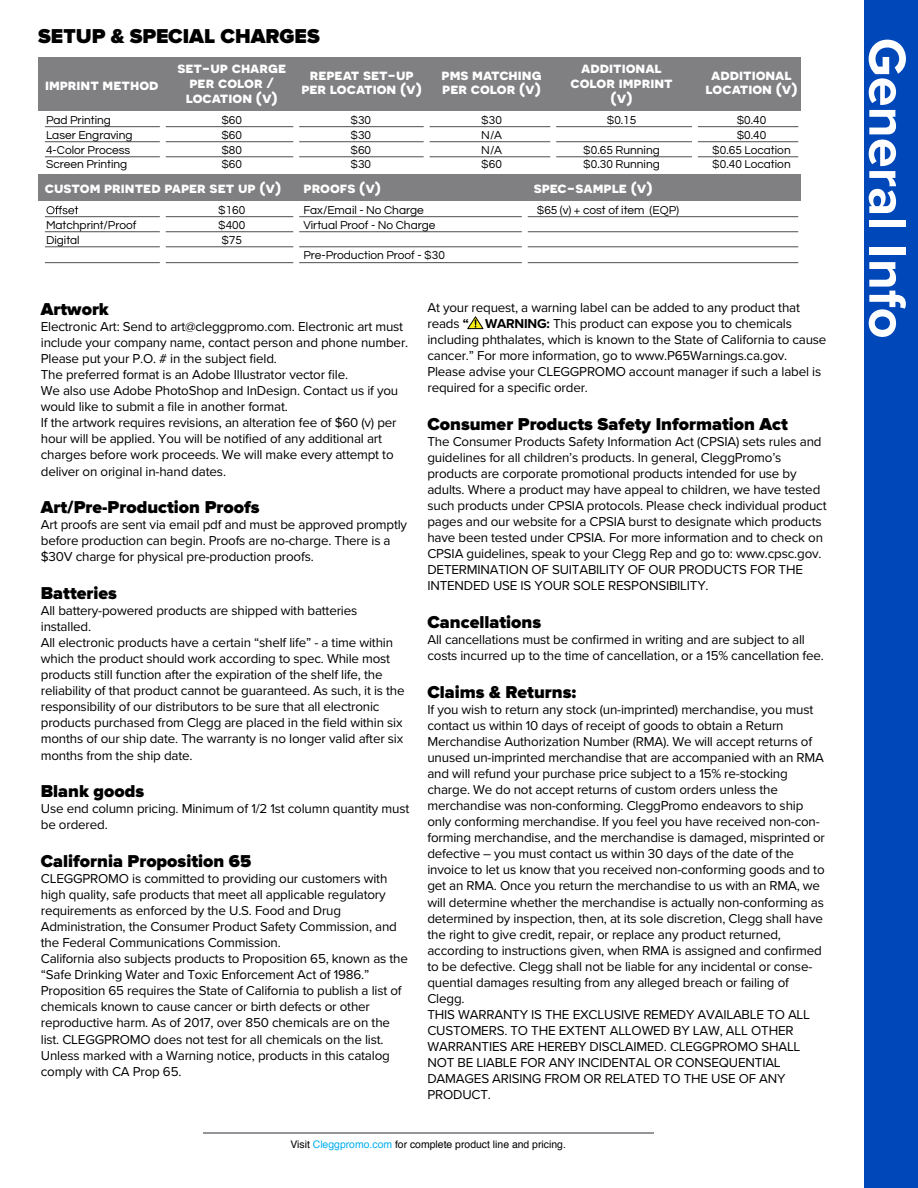
<style>
.page{position:relative;width:918px;height:1188px;background:#fff}
.page>*{position:absolute;margin:0;border:0;box-sizing:border-box;transform-origin:0 0}
.t1{font:700 54px "Proxima Nova";color:#fff}
.t2{font:900 20.85px "Proxima Nova";color:#000}
.t3{font:900 17.85px "Proxima Nova";color:#000}
.t4{font:700 14.85px/14.9px "Novecentosanswide";color:#fff;text-align:center}
.t5{font:13.35px/16px "Proxima Nova";letter-spacing:-.015em;color:#000}
.t6{font:11.85px/14.9px "Questrial";color:#000;text-align:justify}
.t7{font:10.35px "Helvetica";color:#000}
.s1{font-weight:700}
.s2{color:#00aeef}
</style>
<div class="page">
<hr style="left:45px;top:126px;width:753px;height:1px;background:#4e4e50">
<hr style="left:45px;top:216px;width:753px;height:1px;background:#4e4e50">
<hr style="left:45px;top:141px;width:753px;height:1px;background:#4e4e50">
<hr style="left:45px;top:231px;width:753px;height:1px;background:#4e4e50">
<hr style="left:45px;top:246px;width:753px;height:1px;background:#4e4e50">
<hr style="left:45px;top:262px;width:753px;height:1px;background:#4e4e50">
<hr style="left:45px;top:156px;width:753px;height:1px;background:#4e4e50">
<div style="left:38px;top:57px;width:763px;height:54px;background:#808083"></div>
<div style="left:38px;top:174px;width:763px;height:27px;background:#808083"></div>
<svg style="left:47px;top:206px;width:31px;height:8px"></svg>
<div style="left:293px;top:119px;width:6px;height:42px;background:#fff"></div>
<div style="left:293px;top:208px;width:6px;height:61px;background:#fff"></div>
<div style="left:160px;top:119px;width:6px;height:42px;background:#fff"></div>
<div style="left:160px;top:208px;width:6px;height:61px;background:#fff"></div>
<div style="left:522px;top:209px;width:6px;height:60px;background:#fff"></div>
<div style="left:424px;top:119px;width:6px;height:42px;background:#fff"></div>
<div style="left:550px;top:119px;width:6px;height:42px;background:#fff"></div>
<div style="left:692px;top:119px;width:6px;height:42px;background:#fff"></div>
<hr style="left:203px;top:1132px;width:451px;height:2px;background:#939598">
<svg style="left:467px;top:316px;width:17px;height:14px"></svg>
<div style="left:864px;top:0;width:54px;height:1188px;background:#0047ba"></div>
<h2 class="t2" style="left:38px;top:27px;width:283px">SETUP &amp; SPECIAL CHARGES</h2>
<p class="t4" style="left:45px;top:77px;width:115px">imprint method</p>
<p class="t4" style="left:177px;top:60px;width:110px">set-up charge per color / location (v)</p>
<p class="t4" style="left:301px;top:67px;width:122px">repeat set-up per location (v)</p>
<p class="t4" style="left:442px;top:67px;width:102px;text-align:left">pms matching per color (v)</p>
<p class="t4" style="left:570px;top:60px;width:104px">additional color imprint (v)</p>
<p class="t4" style="left:705px;top:67px;width:94px">additional location (v)</p>
<p class="t6" style="left:46px;top:113px;width:88px;text-align:left">Pad Printing<br>Laser Engraving<br>4-Color Process</p>
<p class="t6" style="left:221px;top:113px;width:22px">$60 $60 $80</p>
<p class="t6" style="left:350px;top:113px;width:22px">$30 $30 $60</p>
<p class="t6" style="left:481px;top:113px;width:22px">$30<br>N/A N/A</p>
<p class="t6" style="left:607px;top:113px;width:31px">$0.15</p>
<p class="t6" style="left:583px;top:143px;width:78px">$0.65 Running</p>
<p class="t6" style="left:46px;top:157px;width:83px">Screen Printing</p>
<p class="t6" style="left:221px;top:157px;width:22px">$60</p>
<p class="t6" style="left:350px;top:157px;width:22px">$30</p>
<p class="t6" style="left:481px;top:157px;width:22px">$60</p>
<p class="t6" style="left:583px;top:157px;width:78px">$0.30 Running</p>
<p class="t4" style="left:45px;top:180px;width:238px">custom printed paper set up (v)</p>
<p class="t4" style="left:304px;top:180px;width:79px">proofs (v)</p>
<p class="t4" style="left:534px;top:180px;width:121px">spec-sample (v)</p>
<p class="t6" style="left:46px;top:218px;width:92px">Matchprint/Proof<br>Digital</p>
<p class="t6" style="left:218px;top:203px;width:29px">$160 $400 $75</p>
<p class="t6" style="left:537px;top:203px;width:144px">$65 (v) + cost of item (EQP)</p>
<p class="t6" style="left:303px;top:203px;width:134px">Fax/Email - No Charge<br>Virtual Proof - No Charge</p>
<p class="t6" style="left:303px;top:248px;width:143px">Pre-Production Proof - $30</p>
<p class="t6" style="left:712px;top:113px;width:80px;text-align:center">$0.40<br>$0.40<br>$0.65 Location $0.40 Location</p>
<h3 class="t3" style="left:41px;top:301px;width:70px">Artwork</h3>
<p class="t5" style="left:41px;top:319px;width:369px">Electronic Art: Send to art@cleggpromo.com. Electronic art must include your company name, contact person and phone number.<br>Please put your P.O. # in the subject field.<br>The preferred format is an Adobe Illustrator vector file.<br>We also use Adobe PhotoShop and InDesign. Contact us if you would like to submit a file in another format.<br>If the artwork requires revisions, an alteration fee of $60 (v) per hour will be applied. You will be notified of any additional art charges before work proceeds. We will make every attempt to deliver on original in-hand dates.</p>
<h3 class="t3" style="left:41px;top:499px;width:220px">Art/Pre-Production Proofs</h3>
<p class="t5" style="left:41px;top:517px;width:368px">Art proofs are sent via email pdf and must be approved promptly before production can begin. Proofs are no-charge. There is a $30V charge for physical pre-production proofs.</p>
<h3 class="t3" style="left:41px;top:585px;width:78px">Batteries</h3>
<p class="t5" style="left:41px;top:603px;width:365px">All battery-powered products are shipped with batteries installed.<br>All electronic products have a certain “shelf life” - a time within which the product should work according to spec. While most products still function after the expiration of the shelf life, the reliability of that product cannot be guaranteed. As such, it is the responsibility of our distributors to be sure that all electronic products purchased from Clegg are placed in the field within six months of our ship date. The warranty is no longer valid after six months from the ship date.</p>
<h3 class="t3" style="left:41px;top:783px;width:105px">Blank goods</h3>
<p class="t5" style="left:41px;top:801px;width:370px">Use end column pricing. Minimum of 1/2 1st column quantity must be ordered.</p>
<h3 class="t3" style="left:41px;top:853px;width:212px">California Proposition 65</h3>
<p class="t5" style="left:41px;top:871px;width:369px">CLEGGPROMO is committed to providing our customers with high quality, safe products that meet all applicable regulatory requirements as enforced by the U.S. Food and Drug Administration, the Consumer Product Safety Commission, and the Federal Communications Commission.<br>California also subjects products to Proposition 65, known as the “Safe Drinking Water and Toxic Enforcement Act of 1986.” Proposition 65 requires the State of California to publish a list of chemicals known to cause cancer or birth defects or other reproductive harm. As of 2017, over 850 chemicals are on the list. CLEGGPROMO does not test for all chemicals on the list.<br>Unless marked with a Warning notice, products in this catalog comply with CA Prop 65.</p>
<p class="t5" style="left:427px;top:300px;width:401px">At your request, a warning label can be added to any product that reads <span class="s1">“ WARNING:</span> This product can expose you to chemicals including phthalates, which is known to the State of California to cause cancer.” For more information, go to www.P65Warnings.ca.gov.<br>Please advise your CLEGGPROMO account manager if such a label is required for a specific order.</p>
<h3 class="t3" style="left:427px;top:416px;width:362px">Consumer Products Safety Information Act</h3>
<p class="t5" style="left:427px;top:434px;width:401px">The Consumer Products Safety Information Act (CPSIA) sets rules and guidelines for all children’s products. In general, CleggPromo’s products are corporate promotional products intended for use by adults. Where a product may have appeal to children, we have tested such products under CPSIA protocols. Please check individual product pages and our website for a CPSIA burst to designate which products have been tested under CPSIA. For more information and to check on CPSIA guidelines, speak to your Clegg Rep and go to: www.cpsc.gov.<br>DETERMINATION OF SUITABILITY OF OUR PRODUCTS FOR THE INTENDED USE IS YOUR SOLE RESPONSIBILITY.</p>
<h3 class="t3" style="left:427px;top:614px;width:115px">Cancellations</h3>
<p class="t5" style="left:427px;top:632px;width:398px">All cancellations must be confirmed in writing and are subject to all costs incurred up to the time of cancellation, or a 15% cancellation fee.</p>
<h3 class="t3" style="left:427px;top:683px;width:150px">Claims &amp; Returns:</h3>
<p class="t5" style="left:427px;top:701px;width:399px">If you wish to return any stock (un-imprinted) merchandise, you must contact us within 10 days of receipt of goods to obtain a Return Merchandise Authorization Number (RMA). We will accept returns of unused un-imprinted merchandise that are accompanied with an RMA and will refund your purchase price subject to a 15% re-stocking charge. We do not accept returns of custom orders unless the merchandise was non-conforming. CleggPromo endeavors to ship only conforming merchandise. If you feel you have received non-con&shy;forming merchandise, and the merchandise is damaged, misprinted or defective – you must contact us within 30 days of the date of the invoice to let us know that you received non-conforming goods and to get an RMA. Once you return the merchandise to us with an RMA, we will determine whether the merchandise is actually non-conforming as determined by inspection, then, at its sole discretion, Clegg shall have the right to give credit, repair, or replace any product returned, according to instructions given, when RMA is assigned and confirmed to be defective. Clegg shall not be liable for any incidental or conse&shy;quential damages resulting from any alleged breach or failing of Clegg.<br>THIS WARRANTY IS THE EXCLUSIVE REMEDY AVAILABLE TO ALL CUSTOMERS. TO THE EXTENT ALLOWED BY LAW, ALL OTHER WARRANTIES ARE HEREBY DISCLAIMED. CLEGGPROMO SHALL NOT BE LIABLE FOR ANY INCIDENTAL OR CONSEQUENTIAL DAMAGES ARISING FROM OR RELATED TO THE USE OF ANY PRODUCT.</p>
<p class="t7" style="left:290px;top:1136px;width:277px">Visit <span class="s2">Cleggpromo.com</span> for complete product line and pricing.</p>
<h1 class="t1" style="left:920px;top:38px;width:302px;rotate:90deg">General Info</h1>
</div>
